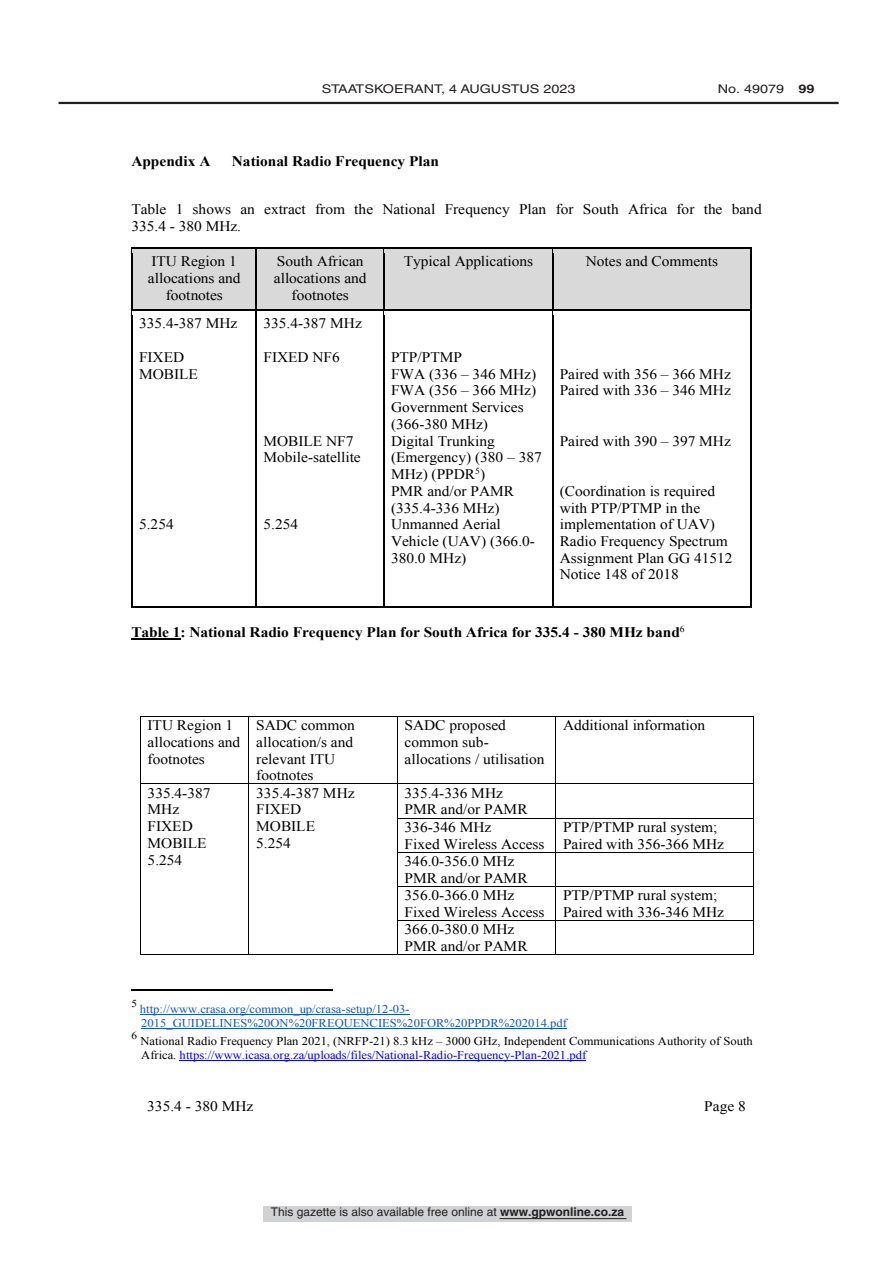
<style>
.page{position:relative;width:893px;height:1263px;background:#fff}
.page>*{position:absolute;margin:0;border:0;box-sizing:border-box;transform-origin:0 0}
.t1{font:14.55px/16.8px "Times New Roman";color:#000;scale:1.06 1}
.t2{font:700 14.55px "Times New Roman";color:#000;scale:1.06 1}
.t3{font:12px "Helvetica LT Std";color:#231f20}
.t4{font:12px "Helvetica LT Std";color:#231f20;scale:1.2 1}
.t5{font:11.85px/14.5px "Times New Roman";color:#000;scale:1.06 1}
.t6{font:11.85px/14.5px "Times New Roman";color:#15c;scale:1.06 1}
.t7{font:10.65px "Times New Roman";color:#000;scale:1.06 1}
.s1{font-weight:700}
.s2{color:#00f}
</style>
<div class="page">
<div style="left:263px;top:1206px;width:369px;height:16px;background:#d1d2d4"></div>
<hr style="left:500px;top:1218px;width:126px;height:1px;background:#231f20">
<hr style="left:59px;top:102px;width:780px;height:2px;background:#231f20">
<div style="left:133px;top:249px;width:123px;height:61px;background:#d9d9d9"></div>
<div style="left:256px;top:249px;width:127px;height:61px;background:#d9d9d9"></div>
<div style="left:384px;top:249px;width:168px;height:61px;background:#d9d9d9"></div>
<div style="left:553px;top:249px;width:197px;height:61px;background:#d9d9d9"></div>
<hr style="left:133px;top:248px;width:123px;height:1px;background:#000">
<hr style="left:257px;top:248px;width:126px;height:1px;background:#000">
<hr style="left:385px;top:248px;width:167px;height:1px;background:#000">
<hr style="left:553px;top:248px;width:198px;height:1px;background:#000">
<hr style="left:553px;top:249px;width:198px;height:4px;background:#d9d9d9">
<hr style="left:131px;top:253px;width:2px;height:57px;background:#000">
<hr style="left:256px;top:253px;width:1px;height:57px;background:#000">
<hr style="left:383px;top:253px;width:2px;height:57px;background:#000">
<div style="left:553px;top:303px;width:198px;height:7px;background:#d9d9d9"></div>
<hr style="left:552px;top:253px;width:1px;height:57px;background:#000">
<hr style="left:751px;top:253px;width:1px;height:57px;background:#000">
<hr style="left:133px;top:310px;width:123px;height:1px;background:#000">
<hr style="left:257px;top:310px;width:126px;height:1px;background:#000">
<hr style="left:385px;top:310px;width:167px;height:1px;background:#000">
<hr style="left:553px;top:310px;width:198px;height:1px;background:#000">
<hr style="left:131px;top:315px;width:2px;height:291px;background:#000">
<hr style="left:133px;top:606px;width:123px;height:1px;background:#000">
<hr style="left:256px;top:315px;width:1px;height:291px;background:#000">
<hr style="left:257px;top:606px;width:126px;height:1px;background:#000">
<hr style="left:383px;top:315px;width:2px;height:291px;background:#000">
<hr style="left:385px;top:606px;width:167px;height:1px;background:#000">
<hr style="left:552px;top:315px;width:1px;height:291px;background:#000">
<hr style="left:553px;top:606px;width:198px;height:1px;background:#000">
<hr style="left:751px;top:315px;width:1px;height:291px;background:#000">
<hr style="left:131px;top:638px;width:49px;height:2px;background:#000">
<hr style="left:140px;top:716px;width:108px;height:1px;background:#000">
<hr style="left:249px;top:716px;width:148px;height:1px;background:#000">
<hr style="left:398px;top:716px;width:157px;height:1px;background:#000">
<hr style="left:556px;top:716px;width:197px;height:1px;background:#000">
<hr style="left:140px;top:716px;width:1px;height:67px;background:#000">
<hr style="left:248px;top:716px;width:1px;height:67px;background:#000">
<hr style="left:397px;top:716px;width:1px;height:67px;background:#000">
<hr style="left:555px;top:716px;width:1px;height:67px;background:#000">
<hr style="left:753px;top:716px;width:1px;height:67px;background:#000">
<hr style="left:140px;top:783px;width:108px;height:1px;background:#000">
<hr style="left:249px;top:783px;width:148px;height:1px;background:#000">
<hr style="left:398px;top:783px;width:157px;height:1px;background:#000">
<hr style="left:556px;top:783px;width:197px;height:1px;background:#000">
<hr style="left:140px;top:784px;width:1px;height:34px;background:#000">
<hr style="left:248px;top:784px;width:1px;height:34px;background:#000">
<hr style="left:397px;top:784px;width:1px;height:34px;background:#000">
<hr style="left:555px;top:784px;width:1px;height:34px;background:#000">
<hr style="left:753px;top:784px;width:1px;height:34px;background:#000">
<hr style="left:398px;top:818px;width:157px;height:1px;background:#000">
<hr style="left:556px;top:818px;width:197px;height:1px;background:#000">
<hr style="left:140px;top:818px;width:1px;height:34px;background:#000">
<hr style="left:248px;top:818px;width:1px;height:34px;background:#000">
<hr style="left:397px;top:818px;width:1px;height:34px;background:#000">
<hr style="left:555px;top:818px;width:1px;height:34px;background:#000">
<hr style="left:753px;top:818px;width:1px;height:34px;background:#000">
<hr style="left:398px;top:852px;width:157px;height:1px;background:#000">
<hr style="left:556px;top:852px;width:197px;height:1px;background:#000">
<hr style="left:140px;top:852px;width:1px;height:34px;background:#000">
<hr style="left:248px;top:852px;width:1px;height:34px;background:#000">
<hr style="left:397px;top:852px;width:1px;height:34px;background:#000">
<hr style="left:555px;top:852px;width:1px;height:34px;background:#000">
<hr style="left:753px;top:852px;width:1px;height:34px;background:#000">
<hr style="left:398px;top:886px;width:157px;height:1px;background:#000">
<hr style="left:556px;top:886px;width:197px;height:1px;background:#000">
<hr style="left:140px;top:886px;width:1px;height:34px;background:#000">
<hr style="left:248px;top:886px;width:1px;height:34px;background:#000">
<hr style="left:397px;top:886px;width:1px;height:34px;background:#000">
<hr style="left:555px;top:886px;width:1px;height:34px;background:#000">
<hr style="left:753px;top:886px;width:1px;height:34px;background:#000">
<hr style="left:398px;top:920px;width:157px;height:1px;background:#000">
<hr style="left:556px;top:920px;width:197px;height:1px;background:#000">
<hr style="left:140px;top:921px;width:1px;height:33px;background:#000">
<hr style="left:140px;top:954px;width:108px;height:1px;background:#000">
<hr style="left:248px;top:921px;width:1px;height:33px;background:#000">
<hr style="left:249px;top:954px;width:148px;height:1px;background:#000">
<hr style="left:397px;top:921px;width:1px;height:33px;background:#000">
<hr style="left:398px;top:954px;width:157px;height:1px;background:#000">
<hr style="left:555px;top:921px;width:1px;height:33px;background:#000">
<hr style="left:556px;top:954px;width:197px;height:1px;background:#000">
<hr style="left:753px;top:921px;width:1px;height:33px;background:#000">
<hr style="left:131px;top:990px;width:201px;height:1px;background:#000">
<hr style="left:140px;top:1014px;width:269px;height:1px;background:#15c">
<hr style="left:141px;top:1028px;width:426px;height:1px;background:#15c">
<hr style="left:180px;top:1060px;width:406px;height:1px;background:#00f">
<p class="t4" style="left:83px;top:82px;width:105px">S</p>
<p class="t4" style="left:331px;top:82px;width:205px">TAATSKOERANT, 4 Aug ustus 2023</p>
<p class="t4" style="left:718px;top:82px;width:82px">No. 49079 <span class="s1">99</span></p>
<p class="t2" style="left:131px;top:151px;width:76px">Appendix A</p>
<p class="t2" style="left:232px;top:151px;width:197px">National Radio Frequency Plan</p>
<p class="t1" style="left:131px;top:201px;width:596px">Table 1 shows an extract from the National Frequency Plan for South Africa for the band<br>335.4 - 380 MHz.</p>
<p class="t1" style="left:148px;top:253px;width:89px;text-align:center">ITU Region 1 allocations and footnotes</p>
<p class="t1" style="left:274px;top:253px;width:89px;text-align:center">South African allocations and footnotes</p>
<p class="t1" style="left:404px;top:253px;width:123px">Typical Applications</p>
<p class="t1" style="left:586px;top:253px;width:126px">Notes and Comments</p>
<p class="t1" style="left:139px;top:315px;width:94px">335.4-387 MHz</p>
<p class="t1" style="left:139px;top:348px;width:57px">FIXED<br>MOBILE</p>
<p class="t1" style="left:263px;top:315px;width:94px">335.4-387 MHz</p>
<p class="t1" style="left:263px;top:348px;width:73px">FIXED NF6</p>
<p class="t1" style="left:391px;top:348px;width:144px">PTP/PTMP<br>FWA (336 – 346 MHz)<br>FWA (356 – 366 MHz)<br>Government Services (366-380 MHz)<br>Digital Trunking (Emergency) (380 – 387<br>MHz) (PPDR<sup>5</sup>)<br>PMR and/or PAMR (335.4-336 MHz)<br>Unmanned Aerial<br>Vehicle (UAV) (366.0-<br>380.0 MHz)</p>
<p class="t1" style="left:560px;top:365px;width:163px">Paired with 356 – 366 MHz<br>Paired with 336 – 346 MHz</p>
<p class="t1" style="left:560px;top:432px;width:163px">Paired with 390 – 397 MHz</p>
<p class="t1" style="left:560px;top:482px;width:164px">(Coordination is required with PTP/PTMP in the implementation of UAV)<br>Radio Frequency Spectrum<br>Assignment Plan GG 41512<br>Notice 148 of 2018</p>
<p class="t1" style="left:263px;top:432px;width:93px">MOBILE NF7<br>Mobile-satellite</p>
<p class="t1" style="left:139px;top:516px;width:34px">5.254</p>
<p class="t1" style="left:263px;top:516px;width:34px">5.254</p>
<p class="t2" style="left:131px;top:622px;width:523px">Table 1: National Radio Frequency Plan for South Africa for 335.4 - 380 MHz band<sup>6</sup></p>
<p class="t1" style="left:148px;top:716px;width:89px">ITU Region 1 allocations and footnotes</p>
<p class="t1" style="left:256px;top:716px;width:95px">SADC common allocation/s and relevant ITU footnotes</p>
<p class="t1" style="left:405px;top:716px;width:134px">SADC proposed common sub&shy;allocations / utilisation</p>
<p class="t1" style="left:563px;top:716px;width:136px">Additional information</p>
<p class="t1" style="left:148px;top:784px;width:61px">335.4-387<br>MHz<br>FIXED<br>MOBILE<br>5.254</p>
<p class="t1" style="left:256px;top:784px;width:94px">335.4-387 MHz<br>FIXED<br>MOBILE<br>5.254</p>
<p class="t1" style="left:405px;top:784px;width:134px">335.4-336 MHz<br>PMR and/or PAMR<br>336-346 MHz<br>Fixed Wireless Access</p>
<p class="t1" style="left:563px;top:818px;width:153px">PTP/PTMP rural system;<br>Paired with 356-366 MHz</p>
<p class="t1" style="left:405px;top:852px;width:134px">346.0-356.0 MHz<br>PMR and/or PAMR<br>356.0-366.0 MHz<br>Fixed Wireless Access</p>
<p class="t1" style="left:563px;top:887px;width:153px">PTP/PTMP rural system;<br>Paired with 336-346 MHz</p>
<p class="t1" style="left:405px;top:921px;width:118px">366.0-380.0 MHz<br>PMR and/or PAMR</p>
<p class="t7" style="left:131px;top:996px;width:7px">5</p>
<p class="t6" style="left:140px;top:1001px;width:404px">http://www.crasa.org/common_up/crasa-setup/12-03-<br>2015_GUIDELINES%20ON%20FREQUENCIES%20FOR%20PPDR%202014.pdf</p>
<p class="t7" style="left:131px;top:1028px;width:7px">6</p>
<p class="t5" style="left:141px;top:1033px;width:579px">National Radio Frequency Plan 2021, (NRFP-21) 8.3 kHz – 3000 GHz, Independent Communications Authority of South<br>Africa. <span class="s2">https://www.icasa.org.za/uploads/files/National-Radio-Frequency-Plan-2021.pdf</span></p>
<p class="t1" style="left:147px;top:1097px;width:101px">335.4 - 380 MHz</p>
<p class="t1" style="left:704px;top:1097px;width:41px">Page 8</p>
<p class="t3" style="left:271px;top:1204px;width:355px">This gazette is also available free online at <span class="s1">www.gpwonline.co.za</span></p>
</div>
